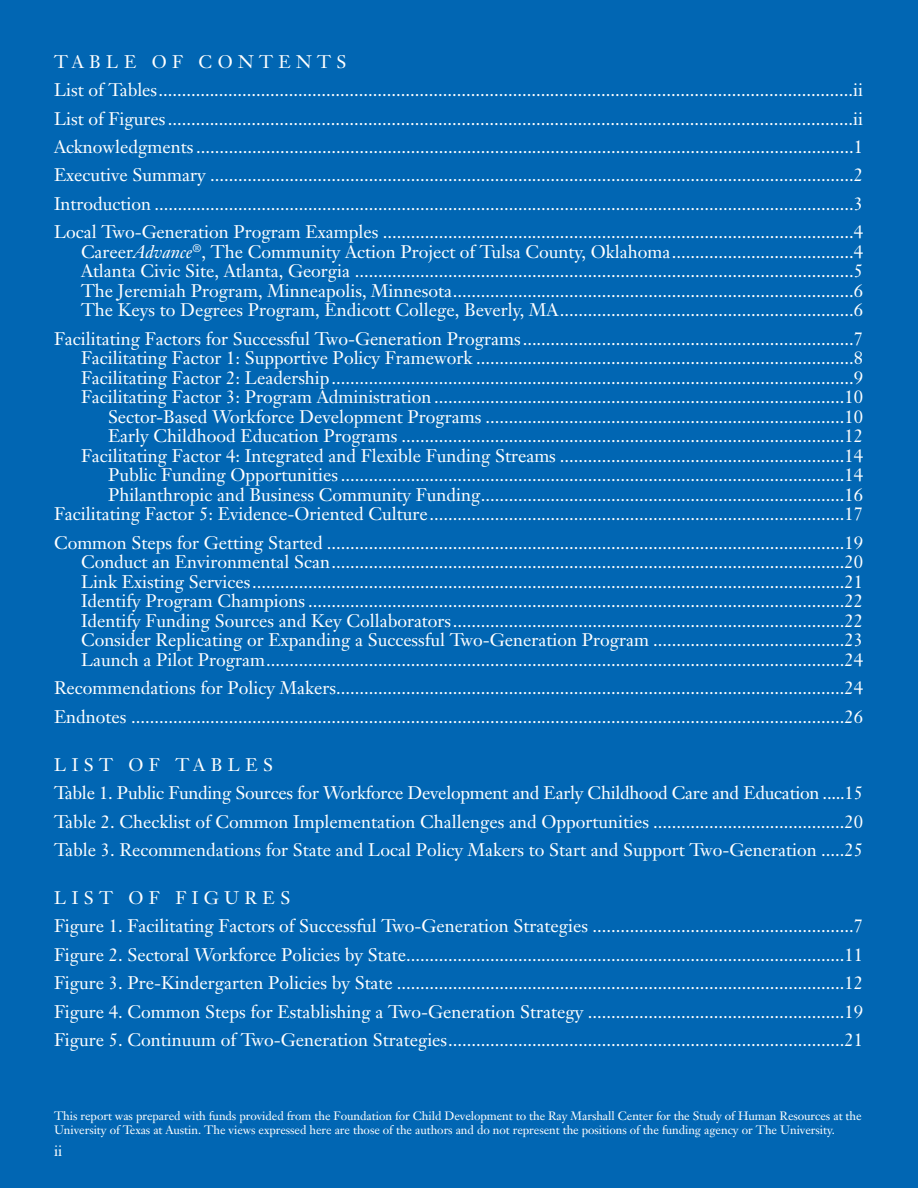
<style>
.page{position:relative;width:918px;height:1188px;background:#0166b3}
.page>*{position:absolute;margin:0;border:0;box-sizing:border-box;transform-origin:0 0}
.t1{font:18px/19.5px "Janson Text";color:#fff}
.t2{font:15px "Janson Text";color:#fff}
.t3{font:12px/13.5px "Janson Text";letter-spacing:-.005em;color:#fff}
.s1{font-style:italic}
</style>
<div class="page">
<p class="t1" style="left:54px;top:49px;width:811px;line-height:28.5px">TABLE OF CONTENTS<br>List of Tables.....................................................................................................................................................ii List of Figures...................................................................................................................................................ii Acknowledgments .............................................................................................................................................1<br>Executive Summary ..........................................................................................................................................2<br>Introduction ......................................................................................................................................................3<br>Local Two-Generation Program Examples .....................................................................................................4</p>
<p class="t1" style="left:81px;top:244px;width:784px;text-align:justify">Career<span class="s1">Advance</span><sup>®</sup>, The Community Action Project of Tulsa County, Oklahoma.......................................4<br>Atlanta Civic Site, Atlanta, Georgia ...........................................................................................................5<br>The Jeremiah Program, Minneapolis, Minnesota......................................................................................6<br>The Keys to Degrees Program, Endicott College, Beverly, MA...............................................................6</p>
<p class="t1" style="left:54px;top:331px;width:811px;text-align:right">Facilitating Factors for Successful Two-Generation Programs.......................................................................7<br>Facilitating Factor 1: Supportive Policy Framework .................................................................................8<br>Facilitating Factor 2: Leadership................................................................................................................9<br>Facilitating Factor 3: Program Administration ........................................................................................10<br>Sector-Based Workforce Development Programs .............................................................................10<br>Early Childhood Education Programs ...............................................................................................12<br>Facilitating Factor 4: Integrated and Flexible Funding Streams .............................................................14<br>Public Funding Opportunities ............................................................................................................14<br>Philanthropic and Business Community Funding..............................................................................16<br>Facilitating Factor 5: Evidence-Oriented Culture.........................................................................................17</p>
<p class="t1" style="left:81px;top:535px;width:784px;text-align:justify;text-indent:-27px">Common Steps for Getting Started ...............................................................................................................19<br>Conduct an Environmental Scan..............................................................................................................20<br>Link Existing Services...............................................................................................................................21<br>Identify Program Champions ...................................................................................................................22<br>Identify Funding Sources and Key Collaborators....................................................................................22<br>Consider Replicating or Expanding a Successful Two-Generation Program .........................................23<br>Launch a Pilot Program............................................................................................................................24</p>
<p class="t1" style="left:54px;top:676px;width:811px;line-height:28.5px">Recommendations for Policy Makers.............................................................................................................24<br>Endnotes .........................................................................................................................................................26</p>
<p class="t1" style="left:54px;top:752px;width:811px;line-height:28.5px">LIST OF TABLES<br>Table 1. Public Funding Sources for Workforce Development and Early Childhood Care and Education .....15<br>Table 2. Checklist of Common Implementation Challenges and Opportunities .........................................20<br>Table 3. Recommendations for State and Local Policy Makers to Start and Support Two-Generation .....25</p>
<p class="t1" style="left:54px;top:885px;width:811px;line-height:28.5px">LIST OF FIGURES<br>Figure 1. Facilitating Factors of Successful Two-Generation Strategies ........................................................7<br>Figure 2. Sectoral Workforce Policies by State..............................................................................................11<br>Figure 3. Pre-Kindergarten Policies by State ................................................................................................12<br>Figure 4. Common Steps for Establishing a Two-Generation Strategy .......................................................19<br>Figure 5. Continuum of Two-Generation Strategies.....................................................................................21</p>
<p class="t3" style="left:54px;top:1111px;width:809px">This report was prepared with funds provided from the Foundation for Child Development to the Ray Marshall Center for the Study of Human Resources at the<br>University of Texas at Austin. The views expressed here are those of the authors and do not represent the positions of the funding agency or The University.</p>
<p class="t2" style="left:54px;top:1145px;width:10px">ii</p>
</div>
